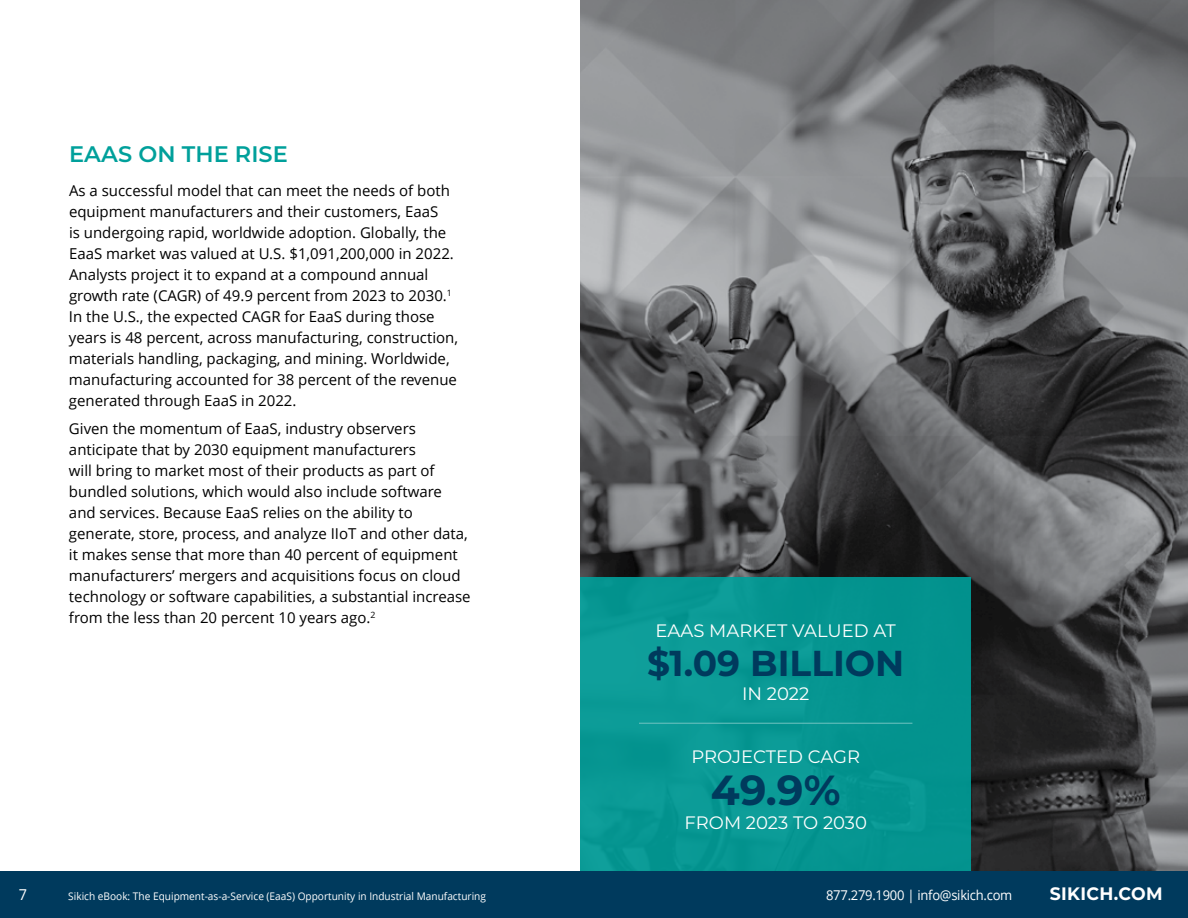
<style>
.page{position:relative;width:1188px;height:918px;background:#fff}
.page>*{position:absolute;margin:0;border:0;box-sizing:border-box;transform-origin:0 0}
.t1{font:700 42px "Montserrat";color:#003a5d}
.t2{font:700 36px "Montserrat";color:#003a5d}
.t3{font:600 22.5px "Montserrat";color:#00a09b}
.t4{font:18px "Montserrat";color:#fff}
.t5{font:700 18px "Montserrat";letter-spacing:.02em;color:#fff;scale:.96 1}
.t6{font:15px/21px "Open Sans";color:#000}
.t7{font:15px "Open Sans";color:#fff;scale:.96 1}
.t8{font:13.5px "Open Sans";letter-spacing:-.02em;color:#fff;scale:.96 1}
.t9{font:10.5px "Open Sans";color:#fff;scale:.96 1}
</style>
<div class="page">
<img style="left:580px;top:0;width:608px;height:871px">
<div style="left:580px;top:578px;width:391px;height:298px;background:#069691"></div>
<hr style="left:639px;top:723px;width:273px;height:1px;background:#71c3c1">
<div style="left:0;top:871px;width:1188px;height:47px;background:#003a5d"></div>
<h3 class="t3" style="left:69px;top:138px;width:220px">EAAS ON THE RISE</h3>
<p class="t6" style="left:69px;top:180px;width:391px">As a successful model that can meet the needs of both equipment manufacturers and their customers, EaaS<br>is undergoing rapid, worldwide adoption. Globally, the EaaS market was valued at U.S. $1,091,200,000 in 2022.<br>Analysts project it to expand at a compound annual growth rate (CAGR) of 49.9 percent from 2023 to 2030.<sup>1<br></sup>In the U.S., the expected CAGR for EaaS during those years is 48 percent, across manufacturing, construction, materials handling, packaging, and mining. Worldwide, manufacturing accounted for 38 percent of the revenue generated through EaaS in 2022.</p>
<p class="t6" style="left:69px;top:418px;width:403px">Given the momentum of EaaS, industry observers anticipate that by 2030 equipment manufacturers<br>will bring to market most of their products as part of bundled solutions, which would also include software and services. Because EaaS relies on the ability to generate, store, process, and analyze IIoT and other data, it makes sense that more than 40 percent of equipment manufacturers’ mergers and acquisitions focus on cloud technology or software capabilities, a substantial increase from the less than 20 percent 10 years ago.<sup>2</sup></p>
<p class="t4" style="left:655px;top:618px;width:242px">EAAS MARKET VALUED AT</p>
<h2 class="t2" style="left:647px;top:637px;width:259px">$1.09 BILLION</h2>
<p class="t4" style="left:742px;top:681px;width:69px">IN 2022</p>
<p class="t4" style="left:691px;top:744px;width:170px">PROJECTED CAGR</p>
<h1 class="t1" style="left:711px;top:760px;width:131px">49.9%</h1>
<p class="t4" style="left:684px;top:810px;width:184px">FROM 2023 TO 2030</p>
<p class="t7" style="left:19px;top:884px;width:10px">7</p>
<p class="t9" style="left:68px;top:889px;width:437px">Sikich eBook: The Equipment-as-a-Service (EaaS) Opportunity in Industrial Manufacturing</p>
<p class="t8" style="left:826px;top:885px;width:196px">877.279.1900 | info@sikich.com</p>
<p class="t5" style="left:1050px;top:881px;width:119px">SIKICH.COM</p>
</div>
